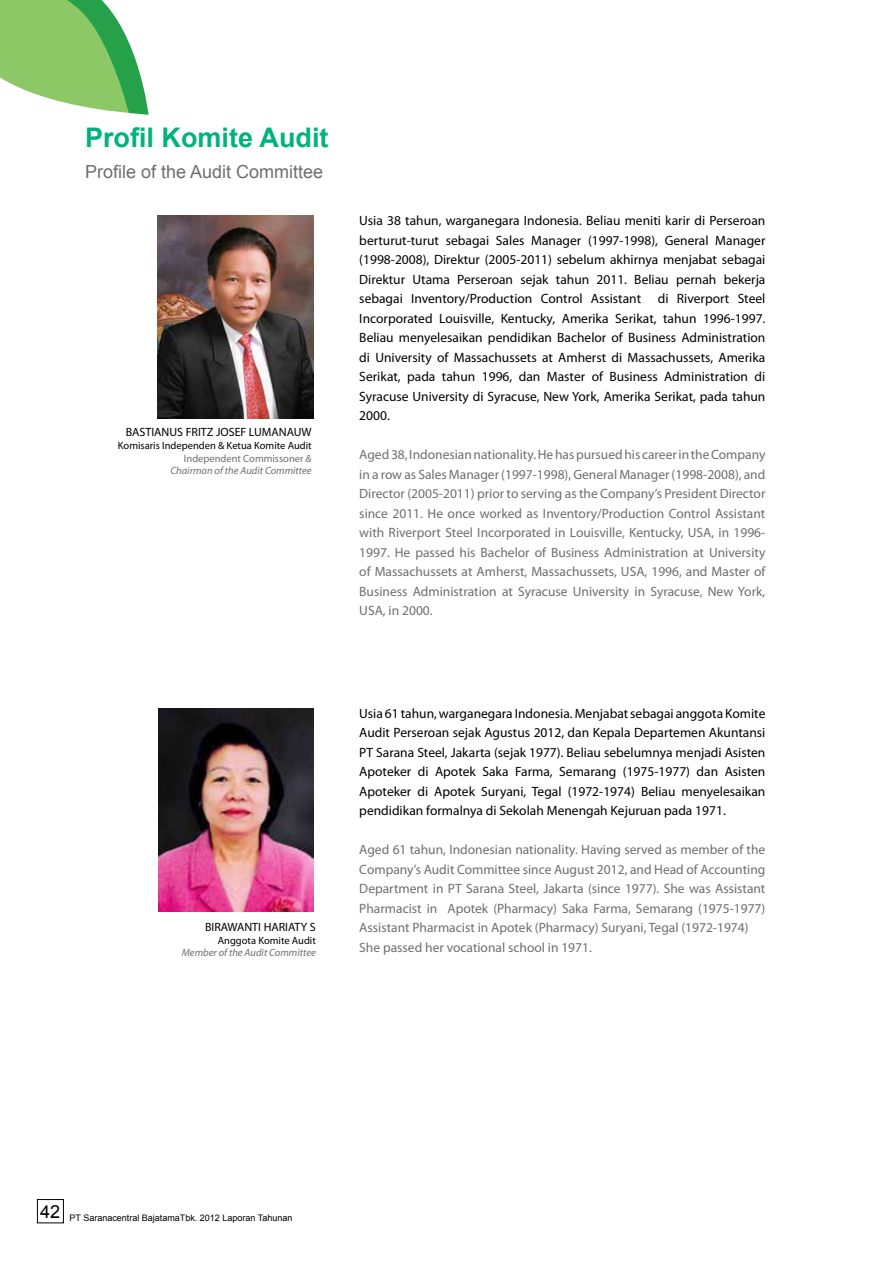
<style>
.page{position:relative;width:893px;height:1263px;background:#fff}
.page>*{position:absolute;margin:0;border:0;box-sizing:border-box;transform-origin:0 0}
.t1{font:700 27px "Arial";color:#00b37d}
.t2{font:18px "Arial";color:#6d6e71}
.t3{font:13.5px/19.5px "Myriad Pro";color:#000;text-align:justify}
.t4{font:13.5px/19.5px "Myriad Pro";color:#6d6e71;text-align:justify}
.t5{font:12px "Myriad Pro";color:#000}
.t6{font:10.5px/12.6px "Myriad Pro";color:#000;text-align:right}
.t7{font:italic 10.5px "Myriad Pro";color:#6d6e71}
.t8{font:9px "Arial";color:#000}
.s1{color:#6d6e71}
.s2{font-style:italic;color:#6d6e71}
</style>
<div class="page">
<div style="left:37px;top:1199px;width:27px;height:24px;border:1px solid #000"></div>
<svg style="left:0;top:0;width:149px;height:115px"></svg>
<img style="left:158px;top:215px;width:156px;height:203px">
<img style="left:158px;top:708px;width:155px;height:203px">
<h1 class="t1" style="left:85px;top:120px;width:245px">Profil Komite Audit</h1>
<h2 class="t2" style="left:85px;top:160px;width:240px">Profile of the Audit Committee</h2>
<p class="t5" style="left:126px;top:425px;width:187px">BASTIANUS FRITZ JOSEF LUMANAUW</p>
<p class="t6" style="left:118px;top:439px;width:195px">Komisaris Independen &amp; Ketua Komite Audit<br><span class="s1">Independent Commissoner</span> <span class="s2">&amp;<br>Chairman of the Audit Committee</span></p>
<p class="t3" style="left:359px;top:211px;width:408px">Usia 38 tahun, warganegara Indonesia. Beliau meniti karir di Perseroan berturut-turut sebagai Sales Manager (1997-1998), General Manager (1998-2008), Direktur (2005-2011) sebelum akhirnya menjabat sebagai Direktur Utama Perseroan sejak tahun 2011. Beliau pernah bekerja sebagai Inventory/Production Control Assistant di Riverport Steel Incorporated Louisville, Kentucky, Amerika Serikat, tahun 1996-1997.<br>Beliau menyelesaikan pendidikan Bachelor of Business Administration di University of Massachussets at Amherst di Massachussets, Amerika Serikat, pada tahun 1996, dan Master of Business Administration di Syracuse University di Syracuse, New York, Amerika Serikat, pada tahun 2000.</p>
<p class="t4" style="left:359px;top:445px;width:408px">Aged 38, Indonesian nationality. He has pursued his career in the Company in a row as Sales Manager (1997-1998), General Manager (1998-2008), and Director (2005-2011) prior to serving as the Company’s President Director since 2011. He once worked as Inventory/Production Control Assistant with Riverport Steel Incorporated in Louisville, Kentucky, USA, in 1996- 1997. He passed his Bachelor of Business Administration at University of Massachussets at Amherst, Massachussets, USA, 1996, and Master of Business Administration at Syracuse University in Syracuse, New York, USA, in 2000.</p>
<p class="t5" style="left:205px;top:919px;width:112px">BIRAWANTI HARIATY S</p>
<p class="t6" style="left:218px;top:933px;width:99px">Anggota Komite Audit</p>
<p class="t7" style="left:182px;top:946px;width:136px">Member of the Audit Committee</p>
<p class="t3" style="left:359px;top:703px;width:408px">Usia 61 tahun, warganegara Indonesia. Menjabat sebagai anggota Komite Audit Perseroan sejak Agustus 2012, dan Kepala Departemen Akuntansi PT Sarana Steel, Jakarta (sejak 1977). Beliau sebelumnya menjadi Asisten Apoteker di Apotek Saka Farma, Semarang (1975-1977) dan Asisten Apoteker di Apotek Suryani, Tegal (1972-1974) Beliau menyelesaikan pendidikan formalnya di Sekolah Menengah Kejuruan pada 1971.</p>
<p class="t4" style="left:359px;top:840px;width:408px;text-align:left">Aged 61 tahun, Indonesian nationality. Having served as member of the Company’s Audit Committee since August 2012, and Head of Accounting Department in PT Sarana Steel, Jakarta (since 1977). She was Assistant Pharmacist in Apotek (Pharmacy) Saka Farma, Semarang (1975-1977)<br>Assistant Pharmacist in Apotek (Pharmacy) Suryani, Tegal (1972-1974)<br>She passed her vocational school in 1971.</p>
<p class="t8" style="left:40px;top:1212px;width:254px"><sup>42</sup> PT Saranacentral BajatamaTbk. 2012 Laporan Tahunan</p>
</div>
